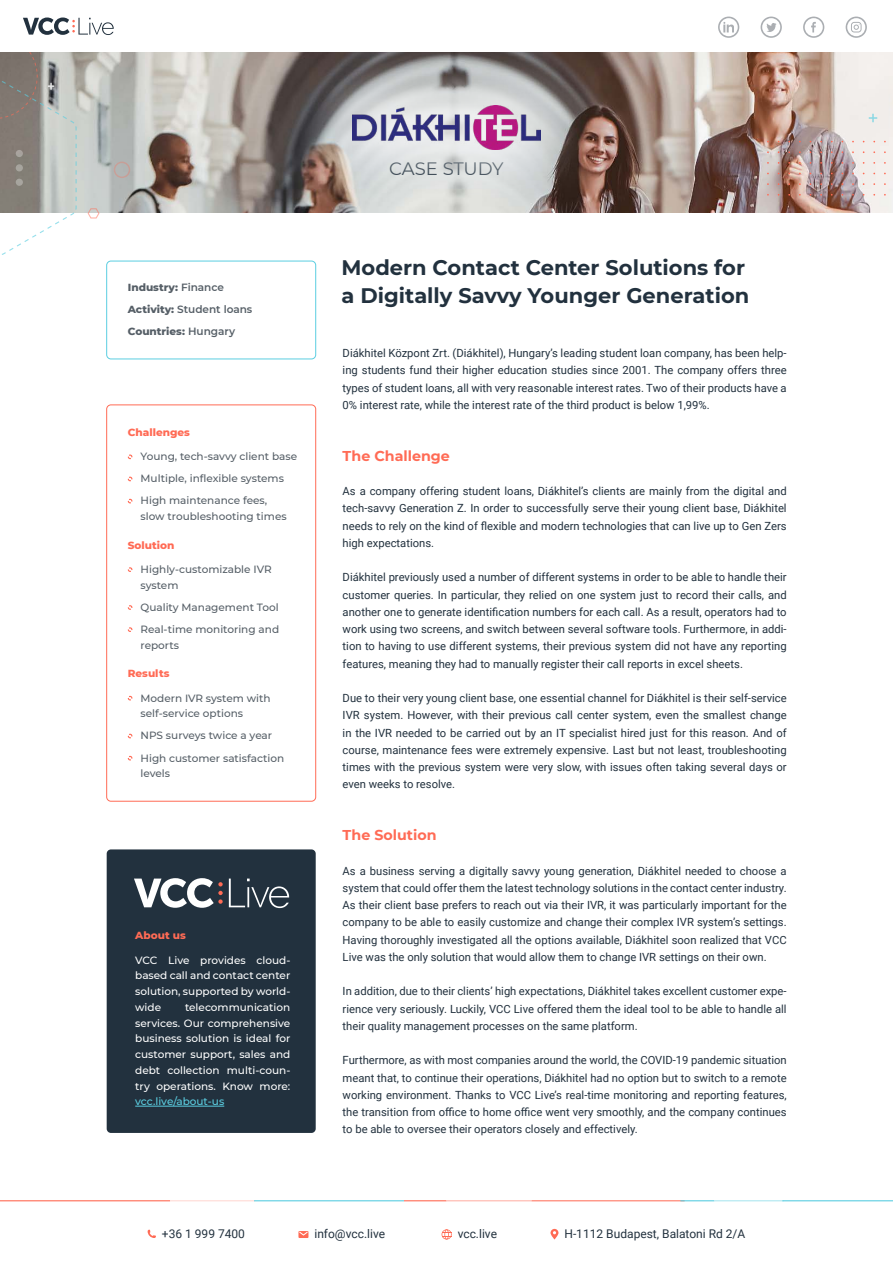
<style>
.page{position:relative;width:893px;height:1263px;background:#fff}
.page>*{position:absolute;margin:0;border:0;box-sizing:border-box;transform-origin:0 0}
.t1{font:700 21px/28.5px "Montserrat";color:#22313e}
.t2{font:18px "Montserrat";letter-spacing:-.01em;color:#22313e}
.t3{font:700 14.25px "Montserrat";color:#ff6b55}
.t4{font:12px "Roboto";color:#22313e}
.t5{font:11.25px/17.2px "Roboto";color:#22313e;text-align:justify}
.t6{font:500 10.5px/22.2px "Montserrat";color:#565f67}
.t7{font:500 10.5px/15.8px "Montserrat";color:#fff;text-align:justify}
.t8{font:800 10.5px/22px "Montserrat";color:#565f67}
.t9{font:800 10.5px "Montserrat";color:#ff6b55}
.t10{font:500 10.5px "Montserrat";color:#5bcee1}
.s1{font-weight:600}
</style>
<div class="page">
<img style="left:114px;top:52px;width:779px;height:161px">
<div style="left:107px;top:849px;width:209px;height:284px;background:#22313e;border-radius:4px"></div>
<hr style="left:135px;top:1106px;width:89px;height:1px;background:#5bcee1">
<svg style="left:229px;top:878px;width:60px;height:30px"></svg>
<svg style="left:134px;top:878px;width:89px;height:30px"></svg>
<div style="left:114px;top:162px;width:16px;height:16px;border:2px solid #ff6b55;border-radius:50%"></div>
<svg style="left:128px;top:454px;width:4px;height:5px"></svg>
<svg style="left:128px;top:499px;width:4px;height:4px"></svg>
<svg style="left:128px;top:567px;width:4px;height:5px"></svg>
<svg style="left:128px;top:605px;width:4px;height:5px"></svg>
<svg style="left:128px;top:627px;width:4px;height:5px"></svg>
<svg style="left:128px;top:696px;width:4px;height:4px"></svg>
<svg style="left:128px;top:734px;width:4px;height:4px"></svg>
<svg style="left:128px;top:756px;width:4px;height:4px"></svg>
<div style="left:106px;top:261px;width:210px;height:98px;border:1px solid #5bcee1;border-radius:4px"></div>
<div style="left:106px;top:404px;width:210px;height:397px;border:1px solid #ff6b55;border-radius:4px"></div>
<svg style="left:869px;top:114px;width:8px;height:8px"></svg>
<svg style="left:294px;top:52px;width:304px;height:156px;background:#9d9895"></svg>
<img style="left:353px;top:105px;width:187px;height:45px">
<svg style="left:0;top:18px;width:114px;height:237px"></svg>
<svg style="left:846px;top:17px;width:21px;height:21px"></svg>
<svg style="left:803px;top:17px;width:21px;height:21px"></svg>
<svg style="left:761px;top:17px;width:21px;height:21px"></svg>
<svg style="left:718px;top:17px;width:21px;height:21px"></svg>
<svg style="left:148px;top:1230px;width:8px;height:8px"></svg>
<svg style="left:298px;top:1231px;width:10px;height:7px"></svg>
<svg style="left:442px;top:1229px;width:10px;height:10px"></svg>
<svg style="left:550px;top:1229px;width:8px;height:10px"></svg>
<hr style="left:0;top:1200px;width:170px;height:1px;background:#ff6b55">
<hr style="left:170px;top:1200px;width:85px;height:1px;background:#ffdad4">
<hr style="left:254px;top:1200px;width:150px;height:1px;background:#5bcee1">
<hr style="left:404px;top:1200px;width:42px;height:1px;background:#ff6b55">
<hr style="left:446px;top:1200px;width:85px;height:1px;background:#ffb5aa">
<hr style="left:531px;top:1200px;width:154px;height:1px;background:#ff7a66">
<hr style="left:680px;top:1200px;width:34px;height:1px;background:#5bcee1">
<hr style="left:714px;top:1200px;width:69px;height:1px;background:#ade7f0">
<hr style="left:782px;top:1200px;width:111px;height:1px;background:#5bcee1">
<p class="t8" style="left:128px;top:276px;width:126px">Industry: <span class="s1">Finance<br></span>Activity: <span class="s1">Student loans<br></span>Countries: <span class="s1">Hungary</span></p>
<p class="t9" style="left:128px;top:424px;width:64px">Challenges</p>
<p class="t6" style="left:141px;top:445px;width:158px">Young, tech-savvy client base<br>Multiple, inflexible systems<br>High maintenance fees,</p>
<p class="t6" style="left:141px;top:505px;width:148px">slow troubleshooting times</p>
<p class="t9" style="left:128px;top:537px;width:48px">Solution</p>
<p class="t6" style="left:141px;top:561px;width:133px;line-height:15.8px">Highly-customizable IVR system</p>
<p class="t6" style="left:141px;top:596px;width:140px">Quality Management Tool<br>Real-time monitoring and</p>
<p class="t6" style="left:141px;top:633px;width:40px">reports</p>
<p class="t9" style="left:128px;top:666px;width:43px">Results</p>
<p class="t6" style="left:141px;top:689px;width:132px;line-height:15.8px">Modern IVR system with self-service options</p>
<p class="t6" style="left:141px;top:724px;width:145px">NPS surveys twice a year<br>High customer satisfaction</p>
<p class="t6" style="left:141px;top:762px;width:31px">levels</p>
<p class="t9" style="left:135px;top:928px;width:52px">About us</p>
<p class="t7" style="left:135px;top:951px;width:157px">VCC Live provides cloud&shy;based call and contact center solution, supported by world&shy;wide</p>
<p class="t7" style="left:135px;top:999px;width:157px;text-indent:50px">telecommunication services. Our comprehensive business solution is ideal for customer support, sales and debt collection multi-coun&shy;try operations. Know more:</p>
<p class="t10" style="left:135px;top:1094px;width:91px">vcc.live/about-us</p>
<h2 class="t2" style="left:389px;top:156px;width:116px">CASE STUDY</h2>
<h1 class="t1" style="left:342px;top:252px;width:409px">Modern Contact Center Solutions for a Digitally Savvy Younger Generation</h1>
<p class="t5" style="left:343px;top:344px;width:446px">Diákhitel Központ Zrt. (Diákhitel), Hungary’s leading student loan company, has been help&shy;ing students fund their higher education studies since 2001. The company offers three types of student loans, all with very reasonable interest rates. Two of their products have a 0% interest rate, while the interest rate of the third product is below 1,99%.</p>
<p class="t3" style="left:343px;top:445px;width:109px">The Challenge</p>
<p class="t5" style="left:343px;top:482px;width:446px">As a company offering student loans, Diákhitel’s clients are mainly from the digital and tech-savvy Generation Z. In order to successfully serve their young client base, Diákhitel needs to rely on the kind of flexible and modern technologies that can live up to Gen Zers high expectations.</p>
<p class="t5" style="left:343px;top:568px;width:446px">Diákhitel previously used a number of different systems in order to be able to handle their customer queries. In particular, they relied on one system just to record their calls, and another one to generate identification numbers for each call. As a result, operators had to work using two screens, and switch between several software tools. Furthermore, in addi&shy;tion to having to use different systems, their previous system did not have any reporting features, meaning they had to manually register their call reports in excel sheets.</p>
<p class="t5" style="left:343px;top:689px;width:446px">Due to their very young client base, one essential channel for Diákhitel is their self-service IVR system. However, with their previous call center system, even the smallest change in the IVR needed to be carried out by an IT specialist hired just for this reason. And of course, maintenance fees were extremely expensive. Last but not least, troubleshooting times with the previous system were very slow, with issues often taking several days or even weeks to resolve.</p>
<p class="t3" style="left:343px;top:825px;width:95px">The Solution</p>
<p class="t5" style="left:343px;top:862px;width:446px">As a business serving a digitally savvy young generation, Diákhitel needed to choose a system that could offer them the latest technology solutions in the contact center industry.<br>As their client base prefers to reach out via their IVR, it was particularly important for the company to be able to easily customize and change their complex IVR system’s settings.<br>Having thoroughly investigated all the options available, Diákhitel soon realized that VCC Live was the only solution that would allow them to change IVR settings on their own.</p>
<p class="t5" style="left:343px;top:982px;width:446px">In addition, due to their clients’ high expectations, Diákhitel takes excellent customer expe&shy;rience very seriously. Luckily, VCC Live offered them the ideal tool to be able to handle all their quality management processes on the same platform.</p>
<p class="t5" style="left:343px;top:1051px;width:446px">Furthermore, as with most companies around the world, the COVID-19 pandemic situation meant that, to continue their operations, Diákhitel had no option but to switch to a remote working environment. Thanks to VCC Live’s real-time monitoring and reporting features, the transition from office to home office went very smoothly, and the company continues to be able to oversee their operators closely and effectively.</p>
<p class="t4" style="left:162px;top:1225px;width:85px">+36 1 999 7400</p>
<p class="t4" style="left:314px;top:1225px;width:72px">info@vcc.live</p>
<p class="t4" style="left:458px;top:1225px;width:41px">vcc.live</p>
<p class="t4" style="left:564px;top:1225px;width:182px">H-1112 Budapest, Balatoni Rd 2/A</p>
</div>
